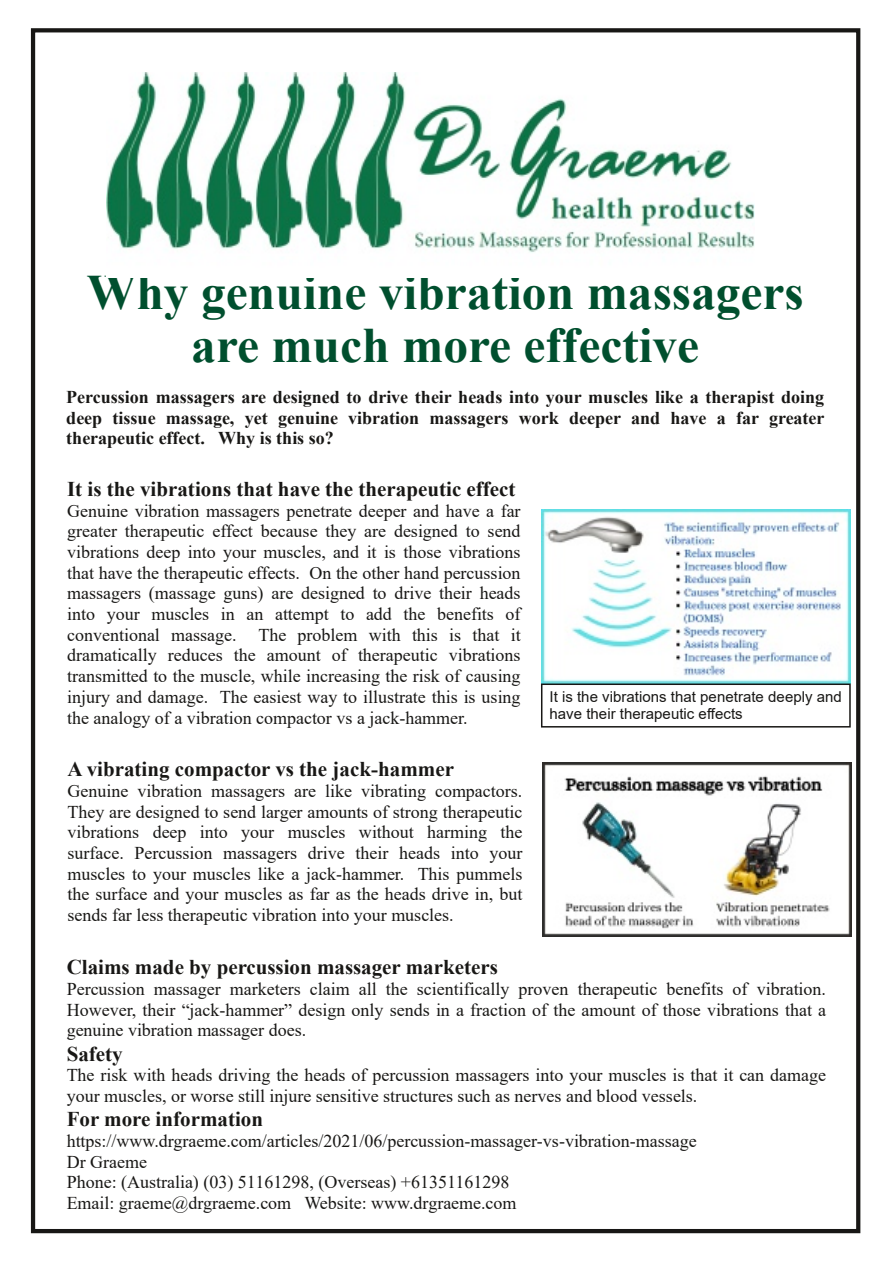
<style>
.page{position:relative;width:893px;height:1263px;background:#fff}
.page>*{position:absolute;margin:0;border:0;box-sizing:border-box;transform-origin:0 0}
.t1{font:700 49.5px/52.5px "Times New Roman";color:#004f2e;text-align:center}
.t2{font:700 21px "Times New Roman";color:#181715}
.t3{font:18px/20.7px "Times New Roman";color:#181715;text-align:justify}
.t4{font:700 18px/20.7px "Times New Roman";color:#181715;text-align:justify}
.t5{font:15px/17.2px "Arial";letter-spacing:.005em;color:#181715}
</style>
<div class="page">
<div style="left:31px;top:28px;width:829px;height:1205px;border:4px solid #181715"></div>
<img style="left:106px;top:73px;width:648px;height:180px">
<img style="left:542px;top:510px;width:308px;height:173px">
<div style="left:541px;top:683px;width:310px;height:44px;border:2px solid #181715"></div>
<img style="left:543px;top:763px;width:308px;height:174px">
<h1 class="t1" style="left:87px;top:266px;width:718px">Why genuine vibration massagers are much more effective</h1>
<p class="t4" style="left:66px;top:387px;width:760px">Percussion massagers are designed to drive their heads into your muscles like a therapist doing deep tissue massage, yet genuine vibration massagers work deeper and have a far greater therapeutic effect. Why is this so?</p>
<p class="t2" style="left:67px;top:477px;width:450px">It is the vibrations that have the therapeutic effect</p>
<p class="t3" style="left:67px;top:500px;width:455px">Genuine vibration massagers penetrate deeper and have a far greater therapeutic effect because they are designed to send vibrations deep into your muscles, and it is those vibrations that have the therapeutic effects. On the other hand percussion massagers (massage guns) are designed to drive their heads into your muscles in an attempt to add the benefits of conventional massage. The problem with this is that it dramatically reduces the amount of therapeutic vibrations transmitted to the muscle, while increasing the risk of causing injury and damage. The easiest way to illustrate this is using the analogy of a vibration compactor vs a jack-hammer.</p>
<p class="t5" style="left:549px;top:688px;width:294px">It is the vibrations that penetrate deeply and have their therapeutic effects</p>
<p class="t2" style="left:67px;top:757px;width:388px">A vibrating compactor vs the jack-hammer</p>
<p class="t3" style="left:67px;top:780px;width:456px">Genuine vibration massagers are like vibrating compactors.<br>They are designed to send larger amounts of strong therapeutic vibrations deep into your muscles without harming the surface. Percussion massagers drive their heads into your muscles to your muscles like a jack-hammer. This pummels the surface and your muscles as far as the heads drive in, but sends far less therapeutic vibration into your muscles.</p>
<p class="t2" style="left:67px;top:955px;width:433px">Claims made by percussion massager marketers</p>
<p class="t3" style="left:67px;top:978px;width:761px">Percussion massager marketers claim all the scientifically proven therapeutic benefits of vibration.<br>However, their “jack-hammer” design only sends in a fraction of the amount of those vibrations that a genuine vibration massager does.</p>
<p class="t2" style="left:67px;top:1042px;width:58px">Safety</p>
<p class="t3" style="left:67px;top:1065px;width:761px">The risk with heads driving the heads of percussion massagers into your muscles is that it can damage your muscles, or worse still injure sensitive structures such as nerves and blood vessels.</p>
<p class="t2" style="left:67px;top:1107px;width:198px">For more information</p>
<p class="t3" style="left:67px;top:1130px;width:632px;text-align:left">https://www.drgraeme.com/articles/2021/06/percussion-massager-vs-vibration-massage Dr Graeme<br>Phone: (Australia) (03) 51161298, (Overseas) +61351161298<br>Email: graeme@drgraeme.com Website: www.drgraeme.com</p>
</div>
